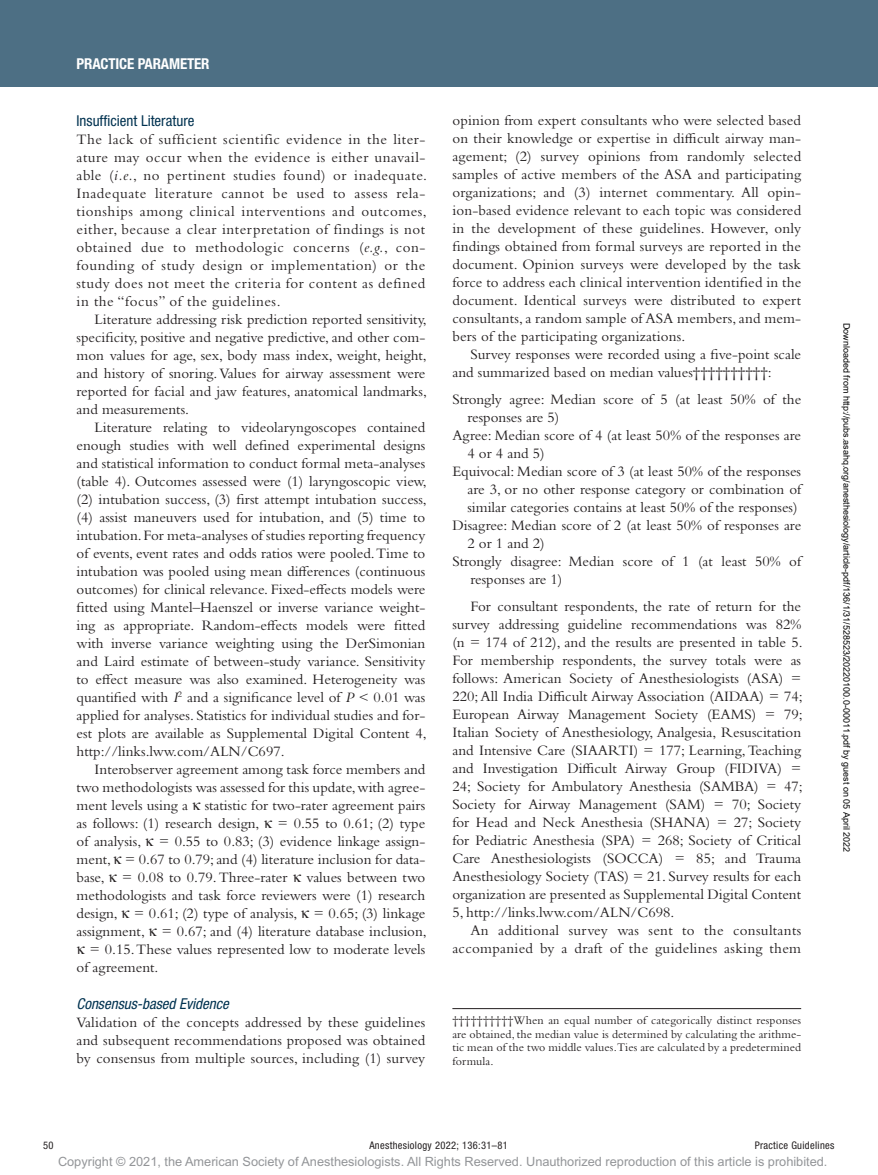
<style>
.page{position:relative;width:878px;height:1175px;background:#fff}
.page>*{position:absolute;margin:0;border:0;box-sizing:border-box;transform-origin:0 0}
.t1{font:15px/18px "Bembo Std";color:#231f20;text-align:justify}
.t2{font:15px/17.9px "Bembo Std";letter-spacing:.02em;color:#231f20;text-align:right}
.t3{font:italic condensed 15px "Helvetica Neue LT Std";color:#003250}
.t4{font:condensed 15px "Helvetica Neue LT Std";color:#003250}
.t5{font:700 condensed 15px "Helvetica Neue LT Std";letter-spacing:-.01em;color:#fff}
.t6{font:12.75px "Arial MT Std";color:#939598}
.t7{font:12px/13.5px "Bembo Std";letter-spacing:.01em;color:#231f20;text-align:justify}
.t8{font:condensed 10.5px "Helvetica Neue LT Std";letter-spacing:.03em;color:#231f20}
.t9{font:9px "Arial";color:#000}
.s1{font-style:italic}
.s2{font-family:"Gandhari Unicode"}
</style>
<div class="page">
<div style="left:0;top:0;width:878px;height:86px;background:#4d6f84"></div>
<hr style="left:452px;top:1008px;width:349px;height:1px;background:#231f20">
<p class="t5" style="left:77px;top:54px;width:134px">PRACTICE PARAMETER</p>
<p class="t4" style="left:77px;top:111px;width:119px">Insufficient Literature</p>
<p class="t1" style="left:77px;top:129px;width:352px">The lack of sufficient scientific evidence in the liter&shy;ature may occur when the evidence is either unavail&shy;able (<span class="s1">i.e.</span>, no pertinent studies found) or inadequate.<br>Inadequate literature cannot be used to assess rela&shy;tionships among clinical interventions and outcomes, either, because a clear interpretation of findings is not obtained due to methodologic concerns (<span class="s1">e.g.</span>, con&shy;founding of study design or implementation) or the study does not meet the criteria for content as defined in the “focus” of the guidelines.</p>
<p class="t1" style="left:77px;top:309px;width:352px;text-indent:18px">Literature addressing risk prediction reported sensitivity, specificity, positive and negative predictive, and other com&shy;mon values for age, sex, body mass index, weight, height, and history of snoring. Values for airway assessment were reported for facial and jaw features, anatomical landmarks, and measurements.</p>
<p class="t1" style="left:77px;top:417px;width:352px;text-indent:18px">Literature relating to videolaryngoscopes contained enough studies with well defined experimental designs and statistical information to conduct formal meta-analyses (table 4). Outcomes assessed were (1) laryngoscopic view, (2) intubation success, (3) first attempt intubation success, (4) assist maneuvers used for intubation, and (5) time to intubation. For meta-analyses of studies reporting frequency of events, event rates and odds ratios were pooled. Time to intubation was pooled using mean differences (continuous outcomes) for clinical relevance. Fixed-effects models were fitted using Mantel–Haenszel or inverse variance weight&shy;ing as appropriate. Random-effects models were fitted with inverse variance weighting using the DerSimonian and Laird estimate of between-study variance. Sensitivity to effect measure was also examined. Heterogeneity was quantified with <span class="s1">I</span><sup>2</sup> and a significance level of <span class="s1">P</span> &lt; 0.01 was applied for analyses. Statistics for individual studies and for&shy;est plots are available as Supplemental Digital Content 4, http://links.lww.com/ALN/C697.</p>
<p class="t1" style="left:77px;top:759px;width:352px;text-indent:18px">Interobserver agreement among task force members and two methodologists was assessed for this update, with agree&shy;ment levels using a <span class="s2">κ</span> statistic for two-rater agreement pairs as follows: (1) research design, <span class="s2">κ</span> = 0.55 to 0.61; (2) type of analysis, <span class="s2">κ</span> = 0.55 to 0.83; (3) evidence linkage assign&shy;ment, <span class="s2">κ</span> = 0.67 to 0.79; and (4) literature inclusion for data&shy;base, <span class="s2">κ</span> = 0.08 to 0.79. Three-rater <span class="s2">κ</span> values between two methodologists and task force reviewers were (1) research design, <span class="s2">κ</span> = 0.61; (2) type of analysis, <span class="s2">κ</span> = 0.65; (3) linkage assignment, <span class="s2">κ</span> = 0.67; and (4) literature database inclusion, <span class="s2">κ</span> = 0.15. These values represented low to moderate levels of agreement.</p>
<p class="t3" style="left:77px;top:995px;width:154px">Consensus-based Evidence</p>
<p class="t1" style="left:77px;top:1013px;width:350px">Validation of the concepts addressed by these guidelines and subsequent recommendations proposed was obtained by consensus from multiple sources, including (1) survey</p>
<p class="t1" style="left:452px;top:111px;width:350px">opinion from expert consultants who were selected based on their knowledge or expertise in difficult airway man&shy;agement; (2) survey opinions from randomly selected samples of active members of the ASA and participating organizations; and (3) internet commentary. All opin&shy;ion-based evidence relevant to each topic was considered in the development of these guidelines. However, only findings obtained from formal surveys are reported in the document. Opinion surveys were developed by the task force to address each clinical intervention identified in the document. Identical surveys were distributed to expert consultants, a random sample of ASA members, and mem&shy;bers of the participating organizations.</p>
<p class="t1" style="left:452px;top:345px;width:350px;text-indent:18px">Survey responses were recorded using a five-point scale and summarized based on median values††††††††††:</p>
<p class="t1" style="left:452px;top:390px;width:350px">Strongly agree: Median score of 5 (at least 50% of the</p>
<p class="t1" style="left:467px;top:408px;width:93px">responses are 5)</p>
<p class="t1" style="left:452px;top:426px;width:350px">Agree: Median score of 4 (at least 50% of the responses are</p>
<p class="t1" style="left:467px;top:444px;width:79px">4 or 4 and 5)</p>
<p class="t1" style="left:452px;top:462px;width:350px">Equivocal: Median score of 3 (at least 50% of the responses</p>
<p class="t1" style="left:467px;top:480px;width:335px">are 3, or no other response category or combination of</p>
<p class="t1" style="left:467px;top:498px;width:332px">similar categories contains at least 50% of the responses)</p>
<p class="t1" style="left:452px;top:516px;width:350px">Disagree: Median score of 2 (at least 50% of responses are</p>
<p class="t1" style="left:467px;top:534px;width:79px">2 or 1 and 2)</p>
<p class="t1" style="left:452px;top:552px;width:350px">Strongly disagree: Median score of 1 (at least 50% of</p>
<p class="t1" style="left:470px;top:570px;width:93px">responses are 1)</p>
<p class="t1" style="left:452px;top:597px;width:352px;text-indent:18px">For consultant respondents, the rate of return for the survey addressing guideline recommendations was 82% (n = 174 of 212), and the results are presented in table 5.<br>For membership respondents, the survey totals were as follows: American Society of Anesthesiologists (ASA) = 220; All India Difficult Airway Association (AIDAA) = 74; European Airway Management Society (EAMS) = 79; Italian Society of Anesthesiology, Analgesia, Resuscitation and Intensive Care (SIAARTI) = 177; Learning, Teaching and Investigation Difficult Airway Group (FIDIVA) = 24; Society for Ambulatory Anesthesia (SAMBA) = 47; Society for Airway Management (SAM) = 70; Society for Head and Neck Anesthesia (SHANA) = 27; Society for Pediatric Anesthesia (SPA) = 268; Society of Critical Care Anesthesiologists (SOCCA) = 85; and Trauma Anesthesiology Society (TAS) = 21. Survey results for each organization are presented as Supplemental Digital Content 5, http://links.lww.com/ALN/C698.</p>
<p class="t2" style="left:452px;top:921px;width:350px">An additional survey was sent to the consultants accompanied by a draft of the guidelines asking them</p>
<p class="t7" style="left:452px;top:1013px;width:350px">††††††††††When an equal number of categorically distinct responses are obtained, the median value is determined by calculating the arithme&shy;tic mean of the two middle values. Ties are calculated by a predetermined formula.</p>
<p class="t9" style="left:850px;top:322px;width:531px;rotate:90deg">Downloaded from http://pubs.asahq.org/anesthesiology/article-pdf/136/1/31/528523/20220100.0-00011.pdf by guest on 05 April 2022</p>
<p class="t8" style="left:43px;top:1139px;width:12px">50</p>
<p class="t8" style="left:369px;top:1139px;width:140px">Anesthesiology 2022; 136:31–81</p>
<p class="t8" style="left:754px;top:1139px;width:81px">Practice Guidelines</p>
<p class="t6" style="left:58px;top:1154px;width:771px">Copyright © 2021, the American Society of Anesthesiologists. All Rights Reserved. Unauthorized reproduction of this article is prohibited.</p>
</div>
